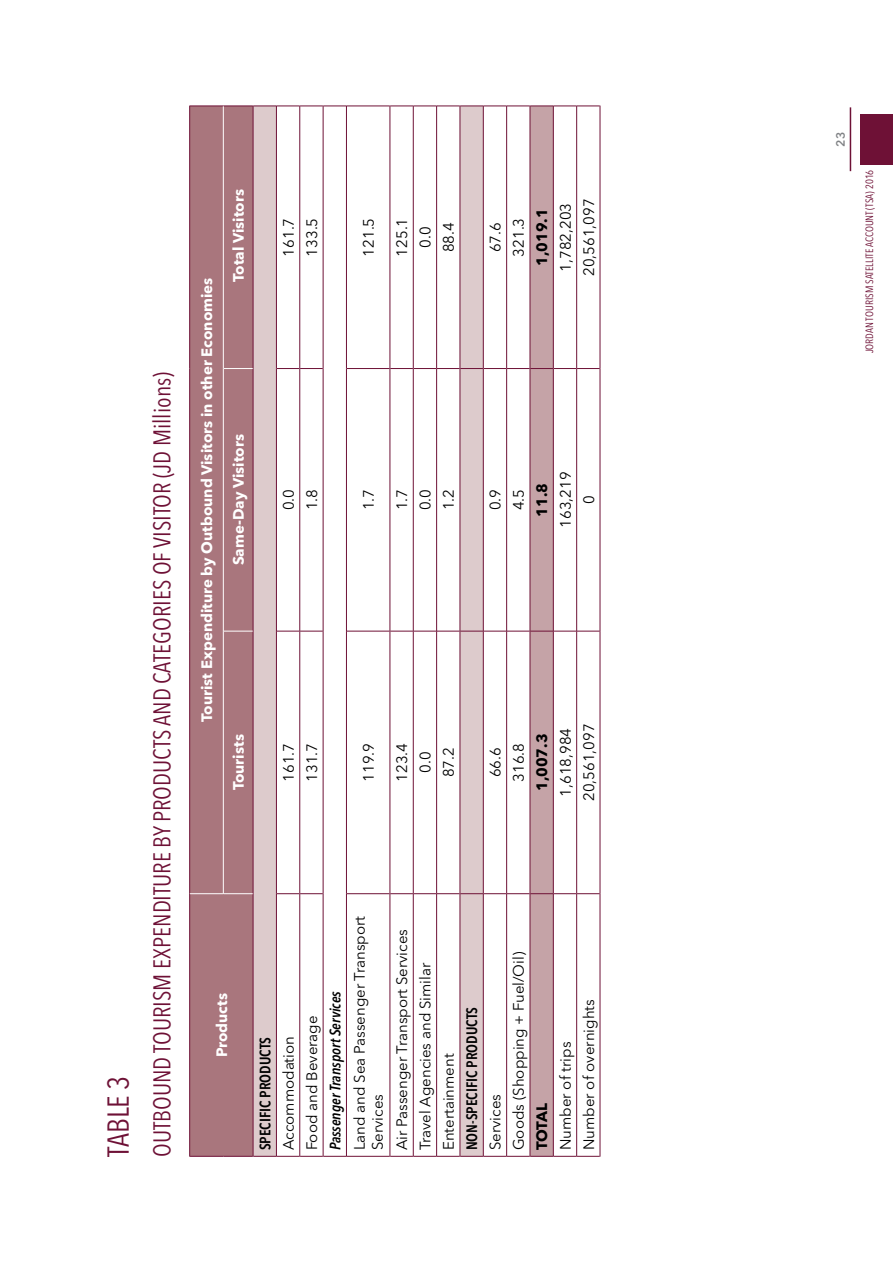
<style>
.page{position:relative;width:893px;height:1263px;background:#fff}
.page>*{position:absolute;margin:0;border:0;box-sizing:border-box;transform-origin:0 0}
.t1{font:condensed 30px "Avenir Next LT Pro";color:#6e1136}
.t2{font:condensed 24px "Avenir Next LT Pro";color:#6e1136}
.t3{font:15px/18px "Avenir Next LT Pro";color:#000}
.t4{font:700 15px "Avenir Next LT Pro";color:#fff}
.t5{font:600 condensed 15px "Avenir Next LT Pro";color:#000}
.t6{font:italic 600 condensed 15px "Avenir Next LT Pro";color:#000}
.t7{font:700 15px "Avenir Next LT Pro";color:#000}
.t8{font:600 12px "Avenir Next LT Pro";color:#808285}
.t9{font:condensed 10.5px "Avenir Next LT Pro";color:#6e1136}
</style>
<div class="page">
<hr style="left:850px;top:107px;width:1px;height:64px;background:#6e1136">
<div style="left:860px;top:114px;width:33px;height:50px;background:#6e1136"></div>
<div style="left:190px;top:107px;width:63px;height:1049px;background:#a9767d"></div>
<svg style="left:254px;top:107px;width:136px;height:1049px"></svg>
<hr style="left:189px;top:894px;width:1px;height:263px;background:#6e1136">
<hr style="left:190px;top:1156px;width:33px;height:1px;background:#6e1136">
<hr style="left:223px;top:1156px;width:30px;height:1px;background:#6e1136">
<hr style="left:189px;top:631px;width:1px;height:263px;background:#6e1136">
<hr style="left:189px;top:368px;width:1px;height:263px;background:#6e1136">
<hr style="left:189px;top:106px;width:1px;height:262px;background:#6e1136">
<hr style="left:190px;top:106px;width:33px;height:1px;background:#6e1136">
<hr style="left:223px;top:106px;width:30px;height:1px;background:#6e1136">
<hr style="left:253px;top:894px;width:1px;height:263px;background:#6e1136">
<hr style="left:253px;top:631px;width:1px;height:263px;background:#6e1136">
<hr style="left:253px;top:368px;width:1px;height:263px;background:#6e1136">
<hr style="left:253px;top:106px;width:1px;height:262px;background:#6e1136">
<hr style="left:276px;top:894px;width:1px;height:263px;background:#6e1136">
<hr style="left:276px;top:631px;width:1px;height:263px;background:#6e1136">
<hr style="left:276px;top:368px;width:1px;height:263px;background:#6e1136">
<hr style="left:276px;top:106px;width:1px;height:262px;background:#6e1136">
<hr style="left:299px;top:894px;width:1px;height:263px;background:#6e1136">
<hr style="left:299px;top:631px;width:1px;height:263px;background:#6e1136">
<svg style="left:277px;top:893px;width:46px;height:1px"></svg>
<hr style="left:299px;top:368px;width:1px;height:263px;background:#6e1136">
<svg style="left:277px;top:631px;width:46px;height:1px"></svg>
<hr style="left:299px;top:106px;width:1px;height:262px;background:#6e1136">
<svg style="left:277px;top:368px;width:46px;height:1px"></svg>
<hr style="left:323px;top:894px;width:1px;height:263px;background:#6e1136">
<svg style="left:253px;top:1156px;width:93px;height:1px"></svg>
<hr style="left:323px;top:631px;width:1px;height:263px;background:#6e1136">
<hr style="left:323px;top:368px;width:1px;height:263px;background:#6e1136">
<hr style="left:323px;top:106px;width:1px;height:262px;background:#6e1136">
<svg style="left:253px;top:106px;width:93px;height:1px"></svg>
<hr style="left:346px;top:894px;width:1px;height:263px;background:#6e1136">
<hr style="left:347px;top:1156px;width:43px;height:1px;background:#6e1136">
<hr style="left:346px;top:631px;width:1px;height:263px;background:#6e1136">
<hr style="left:347px;top:893px;width:43px;height:1px;background:#6e1136">
<hr style="left:346px;top:368px;width:1px;height:263px;background:#6e1136">
<hr style="left:347px;top:631px;width:43px;height:1px;background:#6e1136">
<hr style="left:346px;top:106px;width:1px;height:262px;background:#6e1136">
<hr style="left:347px;top:368px;width:43px;height:1px;background:#6e1136">
<hr style="left:347px;top:106px;width:43px;height:1px;background:#6e1136">
<svg style="left:390px;top:106px;width:210px;height:1051px"></svg>
<hr style="left:600px;top:894px;width:1px;height:263px;background:#6e1136">
<hr style="left:600px;top:631px;width:1px;height:263px;background:#6e1136">
<hr style="left:600px;top:368px;width:1px;height:263px;background:#6e1136">
<hr style="left:600px;top:106px;width:1px;height:262px;background:#6e1136">
<hr style="left:190px;top:893px;width:33px;height:1px;background:#fff">
<hr style="left:223px;top:631px;width:1px;height:263px;background:#fff">
<svg style="left:224px;top:893px;width:29px;height:1px"></svg>
<hr style="left:223px;top:368px;width:1px;height:263px;background:#fff">
<svg style="left:224px;top:631px;width:29px;height:1px"></svg>
<hr style="left:223px;top:106px;width:1px;height:262px;background:#fff">
<svg style="left:224px;top:368px;width:29px;height:1px"></svg>
<h1 class="t1" style="left:100px;top:1157px;width:83px;rotate:-90deg">TABLE 3</h1>
<h2 class="t2" style="left:148px;top:1157px;width:786px;rotate:-90deg">OUTBOUND TOURISM EXPENDITURE BY PRODUCTS AND CATEGORIES OF VISITOR (JD Millions)</h2>
<p class="t4" style="left:198px;top:722px;width:446px;rotate:-90deg">Tourist Expenditure by Outbound Visitors in other Economies</p>
<p class="t4" style="left:229px;top:282px;width:94px;rotate:-90deg">Total Visitors</p>
<p class="t4" style="left:229px;top:565px;width:133px;rotate:-90deg">Same-Day Visitors</p>
<p class="t4" style="left:229px;top:790px;width:58px;rotate:-90deg">Tourists</p>
<p class="t3" style="left:279px;top:257px;width:40px;rotate:-90deg">161.7</p>
<p class="t3" style="left:303px;top:257px;width:40px;rotate:-90deg">133.5</p>
<p class="t3" style="left:279px;top:510px;width:23px;rotate:-90deg">0.0</p>
<p class="t3" style="left:303px;top:510px;width:23px;rotate:-90deg">1.8</p>
<p class="t3" style="left:279px;top:782px;width:40px;rotate:-90deg">161.7</p>
<p class="t3" style="left:303px;top:782px;width:40px;rotate:-90deg">131.7</p>
<p class="t3" style="left:360px;top:257px;width:40px;rotate:-90deg">121.5</p>
<p class="t3" style="left:393px;top:257px;width:40px;rotate:-90deg">125.1</p>
<p class="t3" style="left:416px;top:248px;width:23px;rotate:-90deg">0.0</p>
<p class="t3" style="left:440px;top:252px;width:32px;rotate:-90deg">88.4</p>
<p class="t3" style="left:486px;top:252px;width:32px;rotate:-90deg">67.6</p>
<p class="t3" style="left:510px;top:257px;width:40px;rotate:-90deg">321.3</p>
<p class="t7" style="left:533px;top:266px;width:59px;rotate:-90deg">1,019.1</p>
<p class="t3" style="left:556px;top:272px;width:70px;rotate:-90deg">1,782,203</p>
<p class="t3" style="left:580px;top:276px;width:79px;rotate:-90deg">20,561,097</p>
<p class="t3" style="left:360px;top:510px;width:23px;rotate:-90deg">1.7</p>
<p class="t3" style="left:393px;top:510px;width:23px;rotate:-90deg">1.7</p>
<p class="t3" style="left:416px;top:510px;width:23px;rotate:-90deg">0.0</p>
<p class="t3" style="left:440px;top:510px;width:23px;rotate:-90deg">1.2</p>
<p class="t3" style="left:486px;top:510px;width:23px;rotate:-90deg">0.9</p>
<p class="t3" style="left:510px;top:510px;width:23px;rotate:-90deg">4.5</p>
<p class="t7" style="left:533px;top:517px;width:35px;rotate:-90deg">11.8</p>
<p class="t3" style="left:556px;top:528px;width:58px;rotate:-90deg">163,219</p>
<p class="t3" style="left:580px;top:504px;width:10px;rotate:-90deg">0</p>
<p class="t3" style="left:360px;top:782px;width:40px;rotate:-90deg">119.9</p>
<p class="t3" style="left:393px;top:782px;width:40px;rotate:-90deg">123.4</p>
<p class="t3" style="left:416px;top:773px;width:23px;rotate:-90deg">0.0</p>
<p class="t3" style="left:440px;top:777px;width:32px;rotate:-90deg">87.2</p>
<p class="t3" style="left:486px;top:777px;width:32px;rotate:-90deg">66.6</p>
<p class="t3" style="left:510px;top:782px;width:40px;rotate:-90deg">316.8</p>
<p class="t7" style="left:533px;top:791px;width:59px;rotate:-90deg">1,007.3</p>
<p class="t3" style="left:556px;top:797px;width:70px;rotate:-90deg">1,618,984</p>
<p class="t3" style="left:580px;top:801px;width:79px;rotate:-90deg">20,561,097</p>
<p class="t4" style="left:213px;top:1057px;width:65px;rotate:-90deg">Products</p>
<p class="t5" style="left:256px;top:1150px;width:115px;rotate:-90deg">SPECIFIC PRODUCTS</p>
<p class="t3" style="left:279px;top:1150px;width:116px;rotate:-90deg">Accommodation</p>
<p class="t3" style="left:303px;top:1150px;width:136px;rotate:-90deg">Food and Beverage</p>
<p class="t6" style="left:326px;top:1150px;width:161px;rotate:-90deg">Passenger Transport Services</p>
<p class="t3" style="left:351px;top:1150px;width:236px;rotate:-90deg">Land and Sea Passenger Transport<br>Services</p>
<p class="t3" style="left:393px;top:1150px;width:223px;rotate:-90deg">Air Passenger Transport Services</p>
<p class="t3" style="left:416px;top:1150px;width:189px;rotate:-90deg">Travel Agencies and Similar</p>
<p class="t3" style="left:440px;top:1150px;width:98px;rotate:-90deg">Entertainment</p>
<p class="t5" style="left:463px;top:1150px;width:145px;rotate:-90deg">NON-SPECIFIC PRODUCTS</p>
<p class="t3" style="left:486px;top:1150px;width:58px;rotate:-90deg">Services</p>
<p class="t3" style="left:510px;top:1150px;width:200px;rotate:-90deg">Goods (Shopping + Fuel/Oil)</p>
<p class="t7" style="left:533px;top:1150px;width:49px;rotate:-90deg">TOTAL</p>
<p class="t3" style="left:556px;top:1150px;width:110px;rotate:-90deg">Number of trips</p>
<p class="t3" style="left:580px;top:1150px;width:152px;rotate:-90deg">Number of overnights</p>
<p class="t8" style="left:833px;top:147px;width:16px;rotate:-90deg">23</p>
<p class="t9" style="left:863px;top:353px;width:185px;rotate:-90deg">JORDAN TOURISM SATELLITE ACCOUNT (TSA) 2016</p>
</div>
